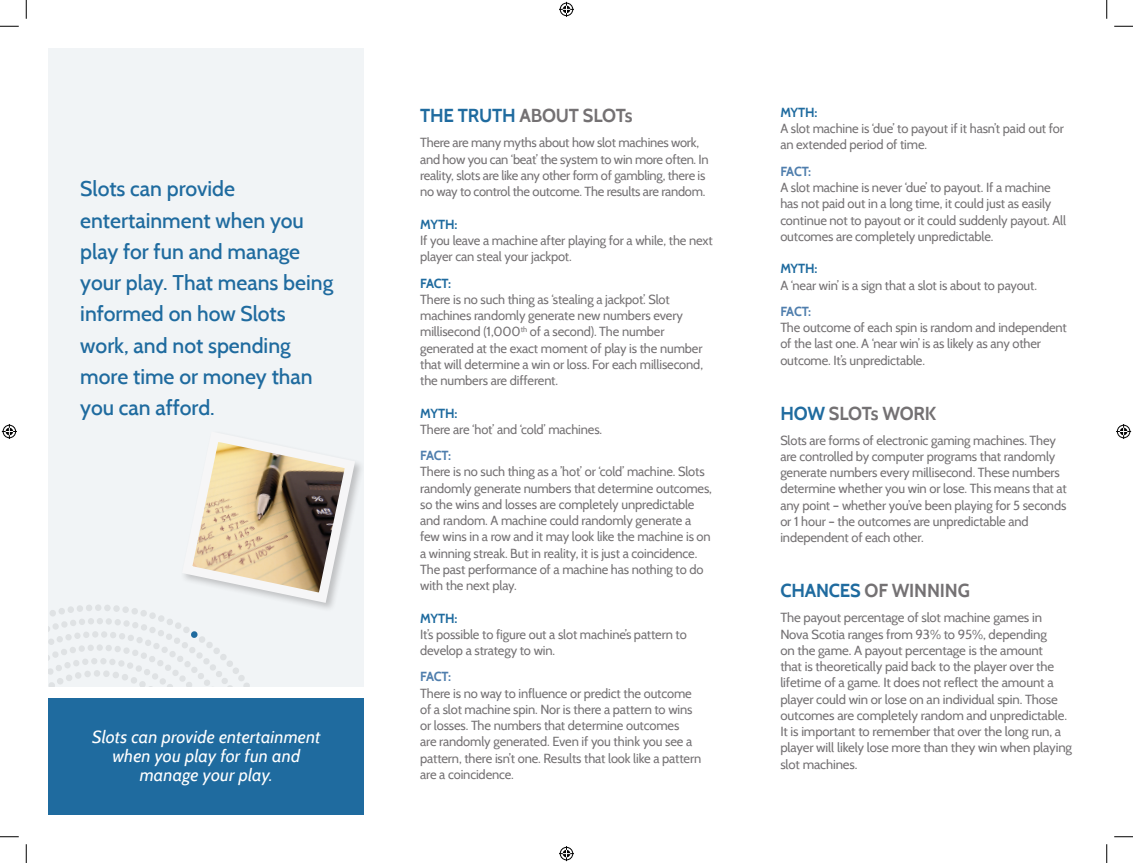
<style>
.page{position:relative;width:1133px;height:863px;background:#fff}
.page>*{position:absolute;margin:0;border:0;box-sizing:border-box;transform-origin:0 0}
.t1{font:500 21.25px/31.2px "Cabin";color:#1f6b9f}
.t2{font:700 18.75px "Cabin";letter-spacing:-.01em;color:#747173}
.t3{font:italic 17.5px/18.8px "Cabin";letter-spacing:.01em;color:#fff;text-align:center}
.t4{font:13.12px/16.2px "Cabin";letter-spacing:-.01em;color:#747173}
.t5{font:700 13.12px "Cabin";letter-spacing:-.01em;color:#1f6b9f}
.t6{font:700 13.12px "Cabin";letter-spacing:-.02em;color:#4f7ead}
.s1{color:#1f6b9f}
</style>
<div class="page">
<div style="left:49px;top:48px;width:315px;height:638px;background:#f1f4f6"></div>
<div style="left:49px;top:698px;width:315px;height:116px;background:#1f6b9f"></div>
<svg style="left:49px;top:442px;width:311px;height:244px"></svg>
<svg style="left:0;top:25px;width:19px;height:2px"></svg>
<svg style="left:1114px;top:25px;width:18px;height:2px"></svg>
<svg style="left:0;top:836px;width:19px;height:1px"></svg>
<svg style="left:1114px;top:836px;width:18px;height:1px"></svg>
<svg style="left:25px;top:0;width:2px;height:19px"></svg>
<svg style="left:25px;top:844px;width:2px;height:18px"></svg>
<svg style="left:1106px;top:0;width:1px;height:19px"></svg>
<svg style="left:1106px;top:844px;width:1px;height:18px"></svg>
<svg style="left:559px;top:2px;width:15px;height:15px"></svg>
<svg style="left:559px;top:846px;width:15px;height:15px"></svg>
<svg style="left:2px;top:424px;width:15px;height:15px"></svg>
<svg style="left:1116px;top:424px;width:15px;height:15px"></svg>
<h1 class="t1" style="left:80px;top:173px;width:255px">Slots can provide entertainment when you play for fun and manage your play. That means being informed on how Slots work, and not spending more time or money than you can afford.</h1>
<h3 class="t3" style="left:92px;top:727px;width:230px">Slots can provide entertainment when you play for fun and manage your play.</h3>
<h2 class="t2" style="left:420px;top:104px;width:214px"><span class="s1">THE TRUTH</span> ABOUT SLOTs</h2>
<p class="t4" style="left:420px;top:135px;width:290px">There are many myths about how slot machines work, and how you can ‘beat’ the system to win more often. In reality, slots are like any other form of gambling, there is no way to control the outcome. The results are random.</p>
<p class="t5" style="left:420px;top:216px;width:39px">MYTH:</p>
<p class="t4" style="left:420px;top:232px;width:294px">If you leave a machine after playing for a while, the next player can steal your jackpot.</p>
<p class="t5" style="left:420px;top:275px;width:32px">FACT:</p>
<p class="t4" style="left:420px;top:291px;width:284px">There is no such thing as ‘stealing a jackpot’. Slot machines randomly generate new numbers every millisecond (1,000<sup>th</sup> of a second). The number generated at the exact moment of play is the number that will determine a win or loss. For each millisecond, the numbers are different.</p>
<p class="t5" style="left:420px;top:405px;width:39px">MYTH:</p>
<p class="t4" style="left:420px;top:421px;width:183px">There are ‘hot’ and ‘cold’ machines.</p>
<p class="t6" style="left:420px;top:447px;width:32px">FACT:</p>
<p class="t4" style="left:420px;top:463px;width:293px">There is no such thing as a ’hot’ or ‘cold’ machine. Slots randomly generate numbers that determine outcomes, so the wins and losses are completely unpredictable and random. A machine could randomly generate a few wins in a row and it may look like the machine is on a winning streak. But in reality, it is just a coincidence.<br>The past performance of a machine has nothing to do with the next play.</p>
<p class="t5" style="left:420px;top:610px;width:39px">MYTH:</p>
<p class="t4" style="left:420px;top:626px;width:268px">It’s possible to figure out a slot machine’s pattern to develop a strategy to win.</p>
<p class="t6" style="left:420px;top:669px;width:32px">FACT:</p>
<p class="t4" style="left:420px;top:685px;width:282px">There is no way to influence or predict the outcome of a slot machine spin. Nor is there a pattern to wins or losses. The numbers that determine outcomes<br>are randomly generated. Even if you think you see a pattern, there isn’t one. Results that look like a pattern are a coincidence.</p>
<p class="t5" style="left:780px;top:104px;width:39px">MYTH:</p>
<p class="t4" style="left:780px;top:120px;width:285px">A slot machine is ‘due’ to payout if it hasn’t paid out for an extended period of time.</p>
<p class="t6" style="left:780px;top:163px;width:32px">FACT:</p>
<p class="t4" style="left:780px;top:179px;width:287px">A slot machine is never ‘due’ to payout. If a machine has not paid out in a long time, it could just as easily continue not to payout or it could suddenly payout. All outcomes are completely unpredictable.</p>
<p class="t5" style="left:780px;top:261px;width:39px">MYTH:</p>
<p class="t4" style="left:780px;top:277px;width:258px">A ‘near win’ is a sign that a slot is about to payout.</p>
<p class="t6" style="left:780px;top:303px;width:32px">FACT:</p>
<p class="t4" style="left:780px;top:319px;width:288px">The outcome of each spin is random and independent of the last one. A ‘near win’ is as likely as any other outcome. It’s unpredictable.</p>
<h2 class="t2" style="left:780px;top:402px;width:157px"><span class="s1">HOW</span> SLOTs WORK</h2>
<p class="t4" style="left:780px;top:432px;width:288px">Slots are forms of electronic gaming machines. They are controlled by computer programs that randomly generate numbers every millisecond. These numbers determine whether you win or lose. This means that at any point – whether you’ve been playing for 5 seconds or 1 hour – the outcomes are unpredictable and independent of each other.</p>
<h2 class="t2" style="left:780px;top:579px;width:191px"><span class="s1">CHANCES</span> OF WINNING</h2>
<p class="t4" style="left:780px;top:609px;width:293px">The payout percentage of slot machine games in Nova Scotia ranges from 93% to 95%, depending<br>on the game. A payout percentage is the amount<br>that is theoretically paid back to the player over the lifetime of a game. It does not reflect the amount a player could win or lose on an individual spin. Those outcomes are completely random and unpredictable.<br>It is important to remember that over the long run, a player will likely lose more than they win when playing slot machines.</p>
</div>
